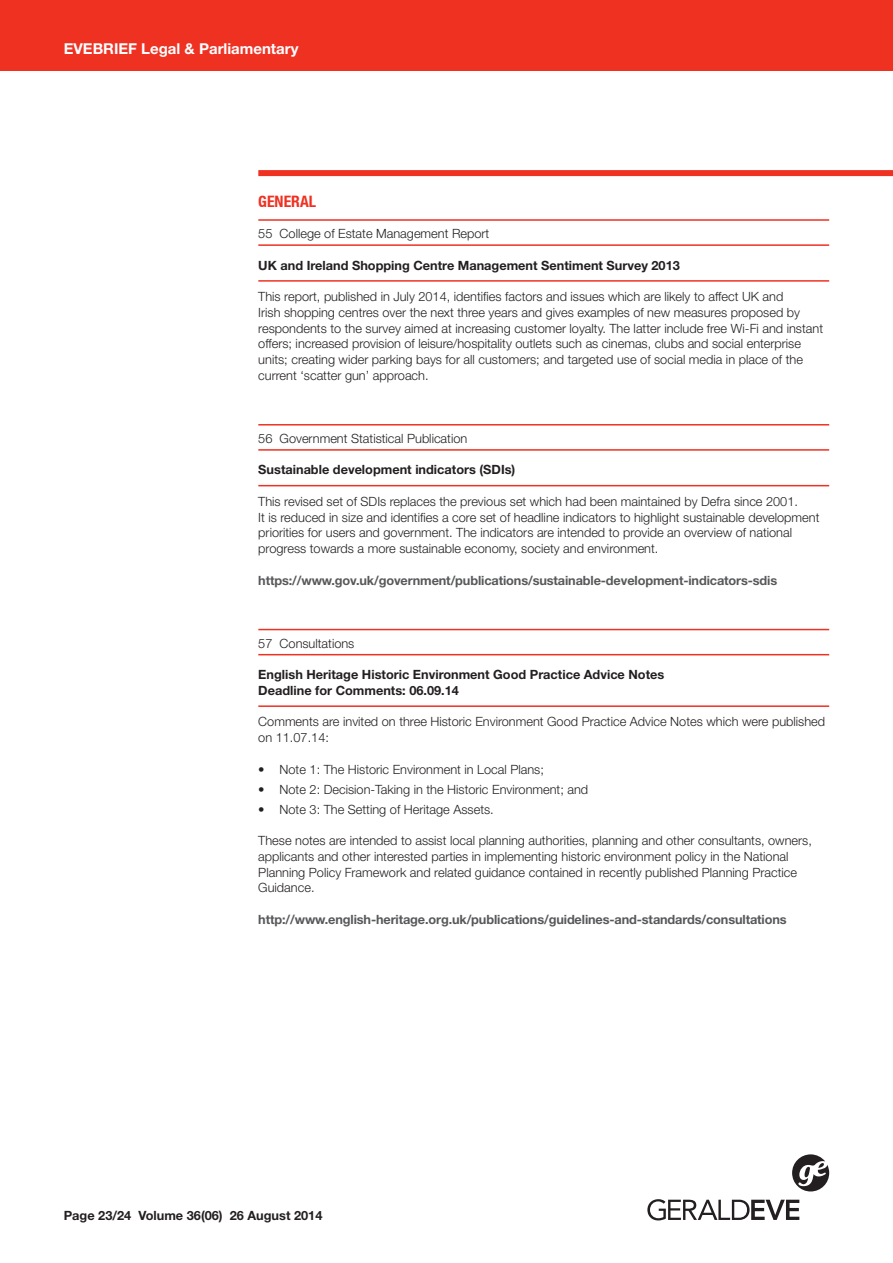
<style>
.page{position:relative;width:893px;height:1263px;background:#fff}
.page>*{position:absolute;margin:0;border:0;box-sizing:border-box;transform-origin:0 0}
.t1{font:700 condensed 15.75px "Helvetica Neue LT";color:#ef3122}
.t2{font:700 15px "Helvetica Neue";color:#fff}
.t3{font:300 12.75px/15.8px "Helvetica Neue";color:#231f20}
.t4{font:700 12.75px/15.8px "Helvetica Neue";color:#231f20}
.t5{font:700 12.75px "Helvetica Neue";letter-spacing:-.01em;color:#57585a}
</style>
<div class="page">
<div style="left:0;top:0;width:893px;height:70px;background:#ef3122"></div>
<svg style="left:792px;top:1154px;width:37px;height:37px"></svg>
<svg style="left:647px;top:1199px;width:152px;height:21px"></svg>
<div style="left:258px;top:170px;width:635px;height:6px;background:#ef3122"></div>
<hr style="left:258px;top:219px;width:571px;height:2px;background:#ef3122">
<hr style="left:258px;top:244px;width:571px;height:2px;background:#ef3122">
<hr style="left:258px;top:280px;width:571px;height:2px;background:#ef3122">
<hr style="left:258px;top:424px;width:571px;height:1px;background:#ef3122">
<hr style="left:258px;top:449px;width:571px;height:2px;background:#ef3122">
<hr style="left:258px;top:485px;width:571px;height:1px;background:#ef3122">
<hr style="left:258px;top:629px;width:571px;height:1px;background:#ef3122">
<hr style="left:258px;top:654px;width:571px;height:1px;background:#ef3122">
<hr style="left:258px;top:705px;width:571px;height:2px;background:#ef3122">
<p class="t2" style="left:64px;top:40px;width:236px">EVEBRIEF Legal &amp; Parliamentary</p>
<p class="t1" style="left:258px;top:191px;width:59px">GENERAL</p>
<p class="t3" style="left:258px;top:225px;width:233px">55 College of Estate Management Report</p>
<p class="t4" style="left:258px;top:257px;width:423px">UK and Ireland Shopping Centre Management Sentiment Survey 2013</p>
<p class="t3" style="left:258px;top:288px;width:566px">This report, published in July 2014, identifies factors and issues which are likely to affect UK and<br>Irish shopping centres over the next three years and gives examples of new measures proposed by respondents to the survey aimed at increasing customer loyalty. The latter include free Wi-Fi and instant offers; increased provision of leisure/hospitality outlets such as cinemas, clubs and social enterprise units; creating wider parking bays for all customers; and targeted use of social media in place of the current ‘scatter gun’ approach.</p>
<p class="t3" style="left:258px;top:430px;width:210px">56 Government Statistical Publication</p>
<p class="t4" style="left:258px;top:462px;width:259px">Sustainable development indicators (SDIs)</p>
<p class="t3" style="left:258px;top:493px;width:563px">This revised set of SDIs replaces the previous set which had been maintained by Defra since 2001.<br>It is reduced in size and identifies a core set of headline indicators to highlight sustainable development priorities for users and government. The indicators are intended to provide an overview of national progress towards a more sustainable economy, society and environment.</p>
<p class="t5" style="left:258px;top:572px;width:520px">https://www.gov.uk/government/publications/sustainable-development-indicators-sdis</p>
<p class="t3" style="left:258px;top:635px;width:98px">57 Consultations</p>
<p class="t4" style="left:258px;top:666px;width:408px">English Heritage Historic Environment Good Practice Advice Notes<br>Deadline for Comments: 06.09.14</p>
<p class="t3" style="left:258px;top:714px;width:568px">Comments are invited on three Historic Environment Good Practice Advice Notes which were published on 11.07.14:</p>
<p class="t3" style="left:258px;top:761px;width:287px">• Note 1: The Historic Environment in Local Plans;</p>
<p class="t3" style="left:258px;top:781px;width:331px">• Note 2: Decision-Taking in the Historic Environment; and</p>
<p class="t3" style="left:258px;top:801px;width:237px">• Note 3: The Setting of Heritage Assets.</p>
<p class="t3" style="left:258px;top:832px;width:555px">These notes are intended to assist local planning authorities, planning and other consultants, owners, applicants and other interested parties in implementing historic environment policy in the National Planning Policy Framework and related guidance contained in recently published Planning Practice Guidance.</p>
<p class="t5" style="left:258px;top:911px;width:530px">http://www.english-heritage.org.uk/publications/guidelines-and-standards/consultations</p>
<p class="t4" style="left:64px;top:1208px;width:260px">Page 23/24 Volume 36(06) 26 August 2014</p>
</div>
